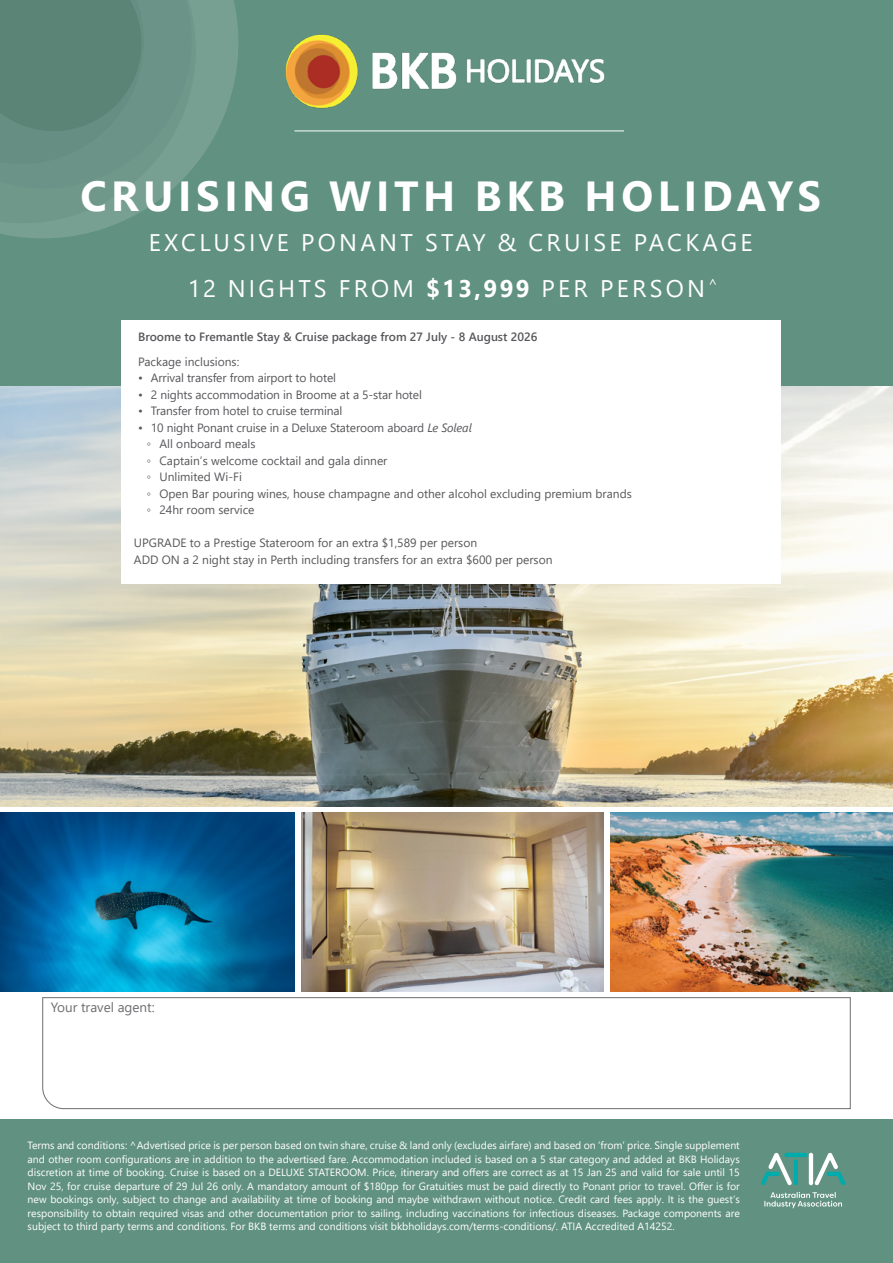
<style>
.page{position:relative;width:893px;height:1263px;background:#fff}
.page>*{position:absolute;margin:0;border:0;box-sizing:border-box;transform-origin:0 0}
.t1{font:700 42px "Segoe UI";letter-spacing:.11em;color:#fff}
.t2{font:24px/46.5px "Segoe UI";letter-spacing:.135em;color:#fff;text-align:center}
.t3{font:13.5px "Segoe UI";color:#6d6e71}
.t4{font:12px/16.5px "Segoe UI";color:#58565a}
.t5{font:600 12px "Segoe UI";color:#58565a}
.t6{font:10.5px/13.5px "Segoe UI";color:#fff;text-align:justify}
.s1{font-weight:700}
.s2{font-style:italic}
.s3{font-weight:300}
</style>
<div class="page">
<img style="left:0;top:386px;width:893px;height:421px">
<div style="left:0;top:0;width:893px;height:386px;background:#619181"></div>
<img style="left:285px;top:34px;width:339px;height:97px">
<hr style="left:294px;top:131px;width:330px;height:1px;background:#fff">
<svg style="left:220px;top:0;width:18px;height:124px;fill:#779f92"></svg>
<svg style="left:0;top:0;width:220px;height:238px;fill:#6f978a"></svg>
<svg style="left:0;top:0;width:213px;height:210px"></svg>
<svg style="left:42px;top:997px;width:809px;height:112px"></svg>
<img style="left:0;top:812px;width:294px;height:180px">
<img style="left:302px;top:812px;width:302px;height:180px">
<img style="left:611px;top:812px;width:282px;height:180px">
<div style="left:121px;top:320px;width:659px;height:263px;background:#fff"></div>
<div style="left:0;top:1119px;width:893px;height:144px;background:#619181"></div>
<svg style="left:814px;top:1153px;width:31px;height:32px"></svg>
<svg style="left:761px;top:1153px;width:31px;height:32px"></svg>
<hr style="left:794px;top:1159px;width:4px;height:26px;background:#00abac;border-radius:2px">
<hr style="left:784px;top:1153px;width:23px;height:4px;background:#00abac;border-radius:2px">
<hr style="left:809px;top:1153px;width:4px;height:32px;background:#fff;border-radius:2px">
<svg style="left:764px;top:1192px;width:78px;height:16px"></svg>
<h1 class="t1" style="left:80px;top:156px;width:742px">CRUISING WITH BKB HOLIDAYS</h1>
<h2 class="t2" style="left:149px;top:217px;width:605px">EXCLUSIVE PONANT STAY &amp; CRUISE PACKAGE<br>12 NIGHTS FROM <span class="s1">$13,999</span> PER PERSON<sup>^</sup></h2>
<p class="t5" style="left:138px;top:326px;width:401px">Broome to Fremantle Stay &amp; Cruise package from 27 July - 8 August 2026</p>
<p class="t4" style="left:138px;top:352px;width:103px">Package inclusions:</p>
<p class="t4" style="left:138px;top:368px;width:199px">• Arrival transfer from airport to hotel</p>
<p class="t4" style="left:138px;top:385px;width:285px">• 2 nights accommodation in Broome at a 5-star hotel</p>
<p class="t4" style="left:138px;top:401px;width:206px">• Transfer from hotel to cruise terminal</p>
<p class="t4" style="left:147px;top:418px;width:487px;text-indent:-9px">• 10 night Ponant cruise in a Deluxe Stateroom aboard <span class="s2">Le Soleal<br></span><span class="s3">◦</span> All onboard meals<br><span class="s3">◦</span> Captain’s welcome cocktail and gala dinner<br><span class="s3">◦</span> Unlimited Wi-Fi<br><span class="s3">◦</span> Open Bar pouring wines, house champagne and other alcohol excluding premium brands <span class="s3">◦</span> 24hr room service</p>
<p class="t4" style="left:134px;top:533px;width:420px">UPGRADE to a Prestige Stateroom for an extra $1,589 per person<br>ADD ON a 2 night stay in Perth including transfers for an extra $600 per person</p>
<p class="t3" style="left:51px;top:994px;width:105px">Your travel agent:</p>
<p class="t6" style="left:28px;top:1138px;width:714px">Terms and conditions: ^Advertised price is per person based on twin share, cruise &amp; land only (excludes airfare) and based on ‘from’ price. Single supplement and other room configurations are in addition to the advertised fare. Accommodation included is based on a 5 star category and added at BKB Holidays discretion at time of booking. Cruise is based on a DELUXE STATEROOM. Price, itinerary and offers are correct as at 15 Jan 25 and valid for sale until 15<br>Nov 25, for cruise departure of 29 Jul 26 only. A mandatory amount of $180pp for Gratuities must be paid directly to Ponant prior to travel. Offer is for new bookings only, subject to change and availability at time of booking and maybe withdrawn without notice. Credit card fees apply. It is the guest’s responsibility to obtain required visas and other documentation prior to sailing, including vaccinations for infectious diseases. Package components are subject to third party terms and conditions. For BKB terms and conditions visit bkbholidays.com/terms-conditions/. ATIA Accredited A14252.</p>
</div>
